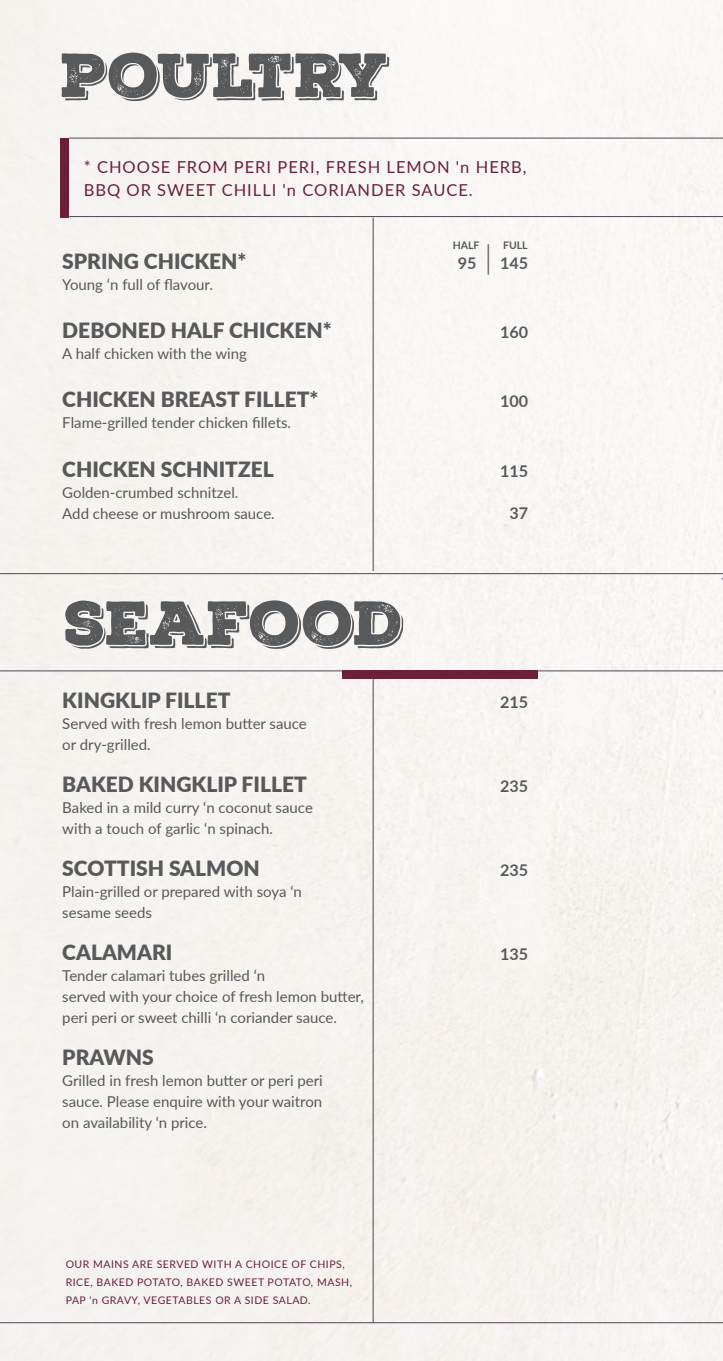
<style>
.page{position:relative;width:723px;height:1361px;background:#f6f4f1}
.page>*{position:absolute;margin:0;border:0;box-sizing:border-box;transform-origin:0 0}
.t1{font:60px "Nexa Rust Slab Black Shadow 01";letter-spacing:-.03em;color:#58595b}
.t2{font:60px "Nexa Rust Slab Black Shadow 01";letter-spacing:-.01em;color:#58595b}
.t3{font:900 21px "Lato";color:#58595b}
.t4{font:16.5px/22.5px "Lato";letter-spacing:.06em;color:#6b2038}
.t5{font:700 16.05px "Lato";color:#58595b}
.t6{font:15px/21px "Lato";color:#58595b}
.t7{font:10.5px/18px "Lato";letter-spacing:.05em;color:#6b2038}
.t8{font:700 10.5px "Lato";color:#58595b}
.s1{font-weight:300;font-size:33px}
</style>
<div class="page">
<hr style="left:69px;top:138px;width:654px;height:1px;background:#4e4755">
<hr style="left:69px;top:216px;width:654px;height:1px;background:#4e4755">
<hr style="left:373px;top:217px;width:1px;height:354px;background:#4e4755">
<hr style="left:0;top:1322px;width:723px;height:1px;background:#4e4755">
<div style="left:61px;top:138px;width:8px;height:79px;background:#6b2038"></div>
<hr style="left:373px;top:673px;width:1px;height:650px;background:#4e4755">
<hr style="left:0;top:573px;width:723px;height:1px;background:#4e4755">
<hr style="left:0;top:670px;width:723px;height:1px;background:#4e4755">
<div style="left:342px;top:670px;width:196px;height:9px;background:#6b2038"></div>
<h1 class="t1" style="left:61px;top:35px;width:331px">POULTRY</h1>
<p class="t4" style="left:84px;top:155px;width:444px">* CHOOSE FROM PERI PERI, FRESH LEMON 'n HERB,<br>BBQ OR SWEET CHILLI 'n CORIANDER SAUCE.</p>
<p class="t8" style="left:453px;top:238px;width:28px">HALF</p>
<p class="t8" style="left:503px;top:238px;width:26px">FULL</p>
<h2 class="t3" style="left:62px;top:246px;width:186px">SPRING CHICKEN*</h2>
<p class="t5" style="left:458px;top:252px;width:72px">95 <span class="s1">|</span> 145</p>
<p class="t6" style="left:62px;top:274px;width:152px">Young ‘n full of flavour.</p>
<h2 class="t3" style="left:62px;top:315px;width:271px">DEBONED HALF CHICKEN*</h2>
<p class="t5" style="left:500px;top:321px;width:30px">160</p>
<p class="t6" style="left:62px;top:343px;width:186px">A half chicken with the wing</p>
<h2 class="t3" style="left:62px;top:384px;width:258px">CHICKEN BREAST FILLET*</h2>
<p class="t5" style="left:500px;top:390px;width:30px">100</p>
<p class="t6" style="left:62px;top:412px;width:230px">Flame-grilled tender chicken fillets.</p>
<h2 class="t3" style="left:62px;top:453px;width:213px">CHICKEN SCHNITZEL</h2>
<p class="t5" style="left:500px;top:459px;width:30px">115</p>
<p class="t6" style="left:62px;top:481px;width:214px">Golden-crumbed schnitzel.<br>Add cheese or mushroom sauce.</p>
<p class="t5" style="left:509px;top:501px;width:20px">37</p>
<h1 class="t2" style="left:65px;top:582px;width:340px">SEAFOOD</h1>
<h2 class="t3" style="left:62px;top:684px;width:170px">KINGKLIP FILLET</h2>
<p class="t5" style="left:500px;top:690px;width:30px">215</p>
<p class="t6" style="left:62px;top:712px;width:246px">Served with fresh lemon butter sauce or dry-grilled.</p>
<h2 class="t3" style="left:62px;top:768px;width:246px">BAKED KINGKLIP FILLET</h2>
<p class="t5" style="left:500px;top:774px;width:30px">235</p>
<p class="t6" style="left:62px;top:796px;width:252px">Baked in a mild curry ‘n coconut sauce with a touch of garlic ‘n spinach.</p>
<h2 class="t3" style="left:62px;top:852px;width:199px">SCOTTISH SALMON</h2>
<p class="t5" style="left:500px;top:858px;width:30px">235</p>
<p class="t6" style="left:62px;top:880px;width:241px">Plain-grilled or prepared with soya ‘n sesame seeds</p>
<h2 class="t3" style="left:62px;top:936px;width:112px">CALAMARI</h2>
<p class="t5" style="left:500px;top:942px;width:30px">135</p>
<p class="t6" style="left:62px;top:964px;width:303px">Tender calamari tubes grilled ‘n<br>served with your choice of fresh lemon butter, peri peri or sweet chilli ‘n coriander sauce.</p>
<h2 class="t3" style="left:62px;top:1041px;width:93px">PRAWNS</h2>
<p class="t6" style="left:62px;top:1069px;width:262px;text-align:justify">Grilled in fresh lemon butter or peri peri sauce. Please enquire with your waitron on availability ‘n price.</p>
<p class="t7" style="left:66px;top:1255px;width:288px">OUR MAINS ARE SERVED WITH A CHOICE OF CHIPS,<br>RICE, BAKED POTATO, BAKED SWEET POTATO, MASH,<br>PAP 'n GRAVY, VEGETABLES OR A SIDE SALAD.</p>
</div>
